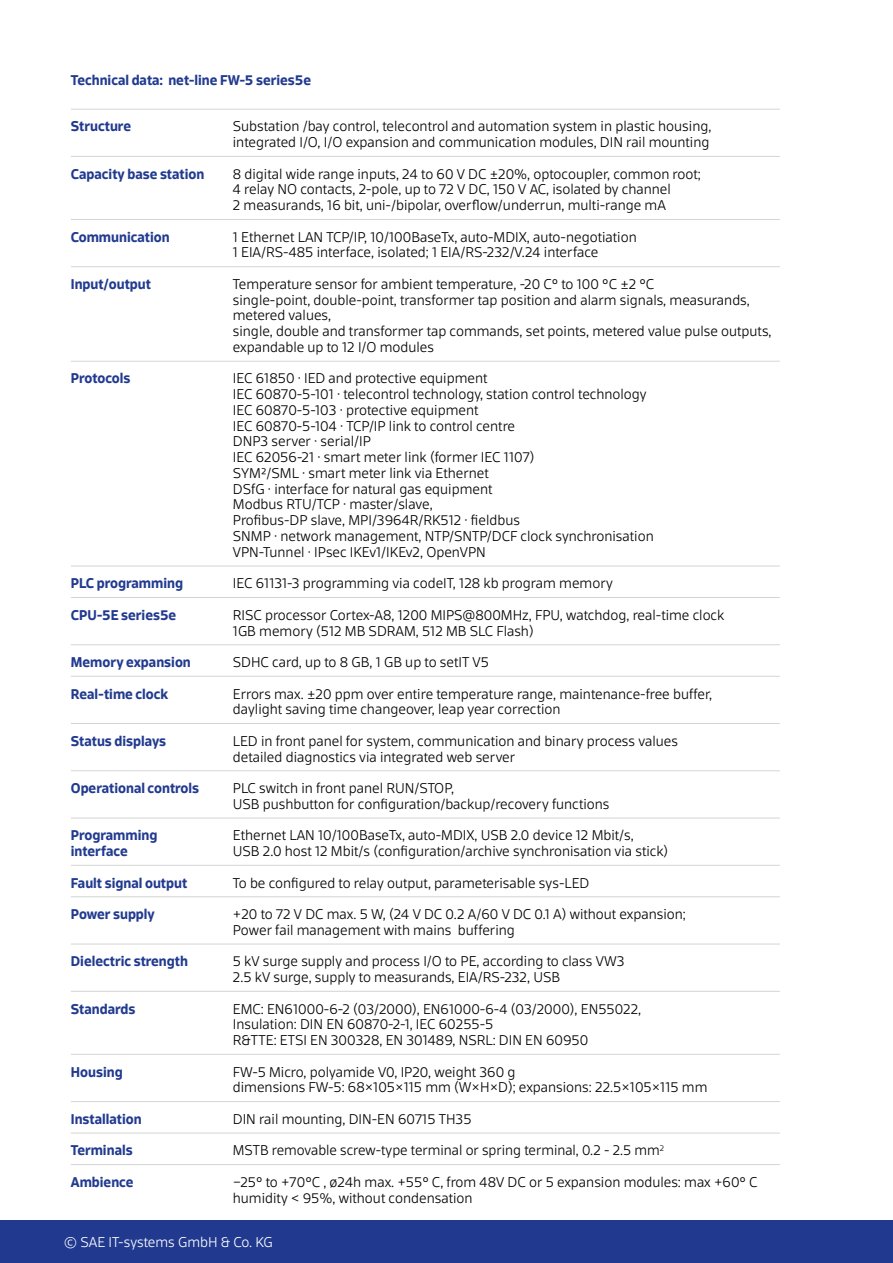
<style>
.page{position:relative;width:893px;height:1263px;background:#fff}
.page>*{position:absolute;margin:0;border:0;box-sizing:border-box;transform-origin:0 0}
.t1{font:300 13.5px/15.8px "Scuba Pro";color:#000}
.t2{font:700 13.5px "Scuba Pro";color:#213a8f}
.t3{font:300 13.5px "Scuba Pro";color:#fff}
</style>
<div class="page">
<div style="left:0;top:1220px;width:893px;height:43px;background:#213a8f"></div>
<hr style="left:71px;top:109px;width:709px;height:1px;background:#d2d6d3">
<hr style="left:71px;top:156px;width:709px;height:1px;background:#d2d6d3">
<hr style="left:71px;top:219px;width:709px;height:1px;background:#d2d6d3">
<hr style="left:71px;top:266px;width:709px;height:1px;background:#d2d6d3">
<hr style="left:71px;top:361px;width:709px;height:1px;background:#d2d6d3">
<hr style="left:71px;top:566px;width:709px;height:1px;background:#d2d6d3">
<hr style="left:71px;top:597px;width:709px;height:1px;background:#d2d6d3">
<hr style="left:71px;top:644px;width:709px;height:1px;background:#d2d6d3">
<hr style="left:71px;top:676px;width:709px;height:1px;background:#d2d6d3">
<hr style="left:71px;top:723px;width:709px;height:1px;background:#d2d6d3">
<hr style="left:71px;top:770px;width:709px;height:1px;background:#d2d6d3">
<hr style="left:71px;top:818px;width:709px;height:1px;background:#d2d6d3">
<hr style="left:71px;top:865px;width:709px;height:1px;background:#d2d6d3">
<hr style="left:71px;top:896px;width:709px;height:1px;background:#d2d6d3">
<hr style="left:71px;top:944px;width:709px;height:1px;background:#d2d6d3">
<hr style="left:71px;top:991px;width:709px;height:1px;background:#d2d6d3">
<hr style="left:71px;top:1054px;width:709px;height:1px;background:#d2d6d3">
<hr style="left:71px;top:1101px;width:709px;height:1px;background:#d2d6d3">
<hr style="left:71px;top:1133px;width:709px;height:1px;background:#d2d6d3">
<hr style="left:71px;top:1164px;width:709px;height:1px;background:#d2d6d3">
<p class="t2" style="left:71px;top:71px;width:242px">Technical data: net-line FW-5 series5e</p>
<p class="t2" style="left:71px;top:118px;width:62px">Structure</p>
<p class="t1" style="left:233px;top:118px;width:480px">Substation /bay control, telecontrol and automation system in plastic housing, integrated I/O, I/O expansion and communication modules, DIN rail mounting</p>
<p class="t2" style="left:71px;top:165px;width:135px">Capacity base station</p>
<p class="t1" style="left:233px;top:166px;width:470px">8 digital wide range inputs, 24 to 60 V DC ±20%, optocoupler, common root;<br>4 relay NO contacts, 2-pole, up to 72 V DC, 150 V AC, isolated by channel<br>2 measurands, 16 bit, uni-/bipolar, overflow/underrun, multi-range mA</p>
<p class="t2" style="left:71px;top:228px;width:100px">Communication</p>
<p class="t1" style="left:233px;top:229px;width:405px">1 Ethernet LAN TCP/IP, 10/100BaseTx, auto-MDIX, auto-negotiation<br>1 EIA/RS-485 interface, isolated; 1 EIA/RS-232/V.24 interface</p>
<p class="t2" style="left:71px;top:276px;width:82px">Input/output</p>
<p class="t1" style="left:233px;top:276px;width:540px">Temperature sensor for ambient temperature, -20 C° to 100 °C ±2 °C<br>single-point, double-point, transformer tap position and alarm signals, measurands, metered values,<br>single, double and transformer tap commands, set points, metered value pulse outputs, expandable up to 12 I/O modules</p>
<p class="t2" style="left:71px;top:370px;width:61px">Protocols</p>
<p class="t1" style="left:233px;top:370px;width:422px">IEC 61850 · IED and protective equipment<br>IEC 60870-5-101 · telecontrol technology, station control technology IEC 60870-5-103 · protective equipment<br>IEC 60870-5-104 · TCP/IP link to control centre<br>DNP3 server · serial/IP<br>IEC 62056-21 · smart meter link (former IEC 1107)<br>SYM²/SML · smart meter link via Ethernet<br>DSfG · interface for natural gas equipment<br>Modbus RTU/TCP · master/slave,<br>Profibus-DP slave, MPI/3964R/RK512 · fieldbus<br>SNMP · network management, NTP/SNTP/DCF clock synchronisation VPN-Tunnel · IPsec IKEv1/IKEv2, OpenVPN</p>
<p class="t2" style="left:71px;top:575px;width:114px">PLC programming</p>
<p class="t1" style="left:233px;top:575px;width:382px">IEC 61131-3 programming via codeIT, 128 kb program memory</p>
<p class="t2" style="left:71px;top:607px;width:107px">CPU-5E series5e</p>
<p class="t1" style="left:233px;top:607px;width:493px">RISC processor Cortex-A8, 1200 MIPS@800MHz, FPU, watchdog, real-time clock<br>1GB memory (512 MB SDRAM, 512 MB SLC Flash)</p>
<p class="t2" style="left:71px;top:654px;width:122px">Memory expansion</p>
<p class="t1" style="left:233px;top:654px;width:258px">SDHC card, up to 8 GB, 1 GB up to setIT V5</p>
<p class="t2" style="left:71px;top:685px;width:99px">Real-time clock</p>
<p class="t1" style="left:233px;top:685px;width:481px">Errors max. ±20 ppm over entire temperature range, maintenance-free buffer, daylight saving time changeover, leap year correction</p>
<p class="t2" style="left:71px;top:733px;width:97px">Status displays</p>
<p class="t1" style="left:233px;top:733px;width:447px">LED in front panel for system, communication and binary process values detailed diagnostics via integrated web server</p>
<p class="t2" style="left:71px;top:780px;width:130px">Operational controls</p>
<p class="t1" style="left:233px;top:780px;width:378px">PLC switch in front panel RUN/STOP,<br>USB pushbutton for configuration/backup/recovery functions</p>
<p class="t2" style="left:71px;top:827px;width:88px">Programming</p>
<p class="t1" style="left:233px;top:827px;width:402px">Ethernet LAN 10/100BaseTx, auto-MDIX, USB 2.0 device 12 Mbit/s,</p>
<p class="t2" style="left:71px;top:843px;width:58px">interface</p>
<p class="t1" style="left:233px;top:843px;width:437px">USB 2.0 host 12 Mbit/s (configuration/archive synchronisation via stick)</p>
<p class="t2" style="left:71px;top:874px;width:118px">Fault signal output</p>
<p class="t1" style="left:233px;top:874px;width:358px">To be configured to relay output, parameterisable sys-LED</p>
<p class="t2" style="left:71px;top:906px;width:86px">Power supply</p>
<p class="t1" style="left:233px;top:906px;width:455px">+20 to 72 V DC max. 5 W, (24 V DC 0.2 A/60 V DC 0.1 A) without expansion;<br>Power fail management with mains buffering</p>
<p class="t2" style="left:71px;top:953px;width:119px">Dielectric strength</p>
<p class="t1" style="left:233px;top:953px;width:393px">5 kV surge supply and process I/O to PE, according to class VW3<br>2.5 kV surge, supply to measurands, EIA/RS-232, USB</p>
<p class="t2" style="left:71px;top:1000px;width:66px">Standards</p>
<p class="t1" style="left:233px;top:1000px;width:410px">EMC: EN61000-6-2 (03/2000), EN61000-6-4 (03/2000), EN55022,<br>Insulation: DIN EN 60870-2-1, IEC 60255-5<br>R&amp;TTE: ETSI EN 300328, EN 301489, NSRL: DIN EN 60950</p>
<p class="t2" style="left:71px;top:1063px;width:53px">Housing</p>
<p class="t1" style="left:233px;top:1063px;width:476px">FW-5 Micro, polyamide V0, IP20, weight 360 g<br>dimensions FW-5: 68×105×115 mm (W×H×D); expansions: 22.5×105×115 mm</p>
<p class="t2" style="left:71px;top:1111px;width:72px">Installation</p>
<p class="t1" style="left:233px;top:1111px;width:240px">DIN rail mounting, DIN-EN 60715 TH35</p>
<p class="t2" style="left:71px;top:1142px;width:63px">Terminals</p>
<p class="t1" style="left:233px;top:1142px;width:433px">MSTB removable screw-type terminal or spring terminal, 0.2 - 2.5 mm<sup>2</sup></p>
<p class="t2" style="left:71px;top:1173px;width:64px">Ambience</p>
<p class="t1" style="left:233px;top:1174px;width:526px">−25° to +70°C , ø24h max. +55° C, from 48V DC or 5 expansion modules: max +60° C humidity &lt; 95%, without condensation</p>
<p class="t3" style="left:64px;top:1234px;width:210px">© SAE IT-systems GmbH &amp; Co. KG</p>
</div>
